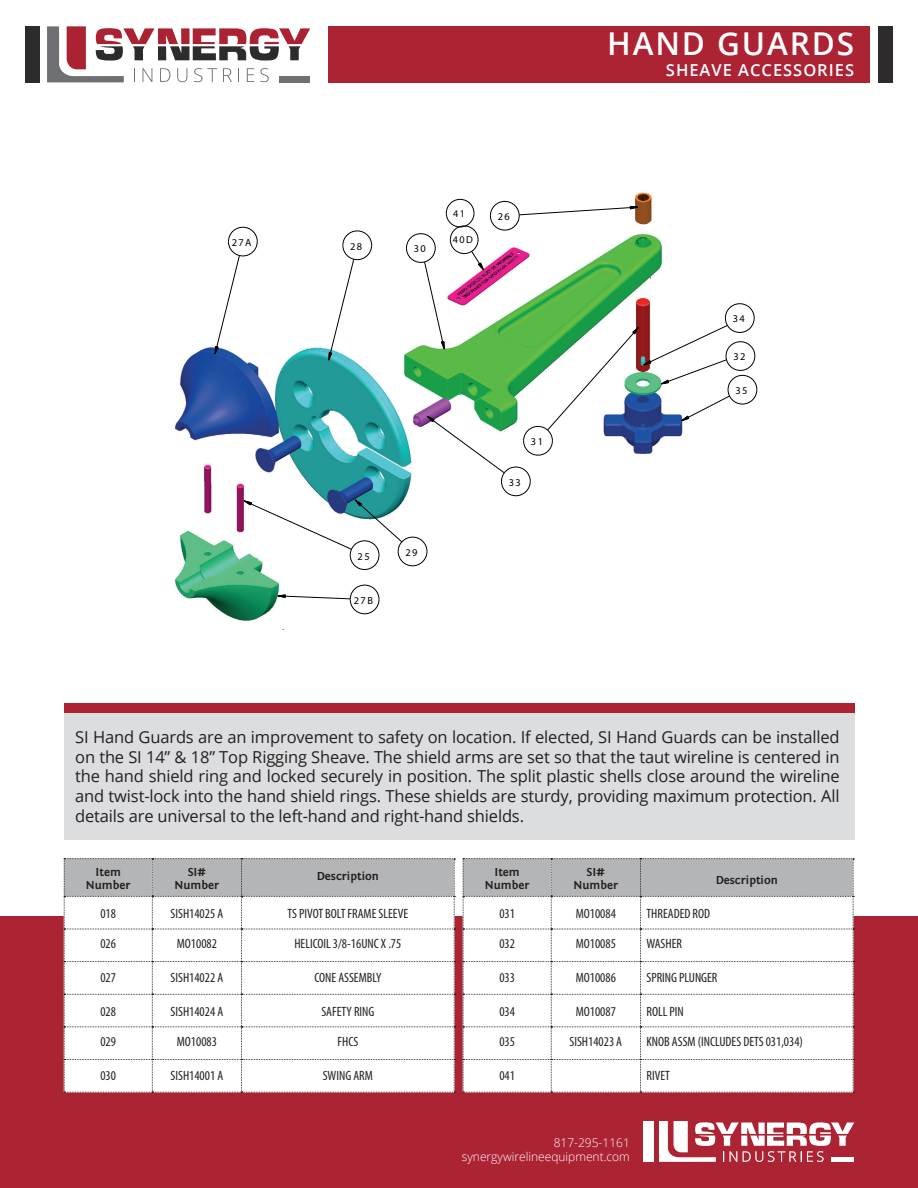
<style>
.page{position:relative;width:918px;height:1188px;background:#fff}
.page>*{position:absolute;margin:0;border:0;box-sizing:border-box;transform-origin:0 0}
.Car_name{font:600 31.5px "Open Sans";letter-spacing:.06em;color:#fff}
.Normal_text{font:16.5px/19.8px "Open Sans";letter-spacing:-.01em;color:#231f20;text-align:justify}
.Car_name-2{font:600 16.5px "Open Sans";letter-spacing:.06em;color:#fff}
.Table_Data_Style_1{font:condensed 13.5px "Myriad Pro";color:#231f20}
.Table_Header_Style_1{font:700 12px "Fontin Sans";color:#231f20}
.t1{font:300 12px "Open Sans";color:#fff}
.t2{font:10.35px "Myriad Pro";letter-spacing:.14em;color:#000001}
.t3{font:10.2px "Myriad Pro";color:#000001}
</style>
<div class="page">
<div style="left:879px;top:26px;width:14px;height:56px;background:#2e2b2c"></div>
<div style="left:329px;top:26px;width:541px;height:57px;background:#ac2334"></div>
<div style="left:0;top:916px;width:918px;height:272px;background:#ac2334"></div>
<img style="left:174px;top:192px;width:478px;height:438px">
<svg style="left:275px;top:585px;width:104px;height:29px"></svg>
<svg style="left:214px;top:199px;width:543px;height:371px"></svg>
<div style="left:64px;top:713px;width:790px;height:127px;background:#dcdddf"></div>
<div style="left:64px;top:703px;width:790px;height:10px;background:#ac2334"></div>
<div style="left:25px;top:26px;width:15px;height:56px;background:#2e2b2c"></div>
<svg style="left:47px;top:26px;width:263px;height:56px"></svg>
<div style="left:643px;top:1121px;width:11px;height:41px;background:#fff"></div>
<svg style="left:659px;top:1121px;width:195px;height:41px"></svg>
<svg style="left:64px;top:858px;width:391px;height:235px;background:#eee"></svg>
<svg style="left:463px;top:858px;width:391px;height:235px;background:#eee"></svg>
<p class="t2" style="left:232px;top:236px;width:21px">27A</p>
<p class="t2" style="left:350px;top:240px;width:14px">28</p>
<p class="t2" style="left:414px;top:243px;width:14px">30</p>
<p class="t3" style="left:453px;top:207px;width:13px">41</p>
<p class="t3" style="left:453px;top:234px;width:22px">40D</p>
<p class="t2" style="left:498px;top:210px;width:14px">26</p>
<p class="t2" style="left:358px;top:550px;width:14px">25</p>
<p class="t2" style="left:354px;top:594px;width:21px">27B</p>
<p class="t2" style="left:406px;top:546px;width:14px">29</p>
<p class="t2" style="left:531px;top:435px;width:14px">31</p>
<p class="t2" style="left:509px;top:476px;width:14px">33</p>
<p class="Car_name" style="left:607px;top:22px;width:248px">HAND GUARDS</p>
<p class="Car_name-2" style="left:666px;top:59px;width:190px">SHEAVE ACCESSORIES</p>
<p class="t2" style="left:733px;top:313px;width:14px">34</p>
<p class="t2" style="left:733px;top:351px;width:14px">32</p>
<p class="t2" style="left:735px;top:384px;width:14px">35</p>
<p class="Normal_text" style="left:75px;top:727px;width:766px">SI Hand Guards are an improvement to safety on location. If elected, SI Hand Guards can be installed on the SI 14” &amp; 18” Top Rigging Sheave. The shield arms are set so that the taut wireline is centered in the hand shield ring and locked securely in position. The split plastic shells close around the wireline and twist-lock into the hand shield rings. These shields are sturdy, providing maximum protection. All details are universal to the left-hand and right-hand shields.</p>
<p class="Table_Header_Style_1" style="left:96px;top:865px;width:27px">Item</p>
<p class="Table_Header_Style_1" style="left:86px;top:878px;width:46px">Number</p>
<p class="Table_Header_Style_1" style="left:188px;top:865px;width:20px">SI#</p>
<p class="Table_Header_Style_1" style="left:175px;top:878px;width:46px">Number</p>
<p class="Table_Header_Style_1" style="left:317px;top:870px;width:64px">Description</p>
<p class="Table_Header_Style_1" style="left:494px;top:865px;width:27px">Item</p>
<p class="Table_Header_Style_1" style="left:485px;top:878px;width:46px">Number</p>
<p class="Table_Header_Style_1" style="left:587px;top:865px;width:20px">SI#</p>
<p class="Table_Header_Style_1" style="left:574px;top:878px;width:46px">Number</p>
<p class="Table_Header_Style_1" style="left:716px;top:874px;width:64px">Description</p>
<p class="Table_Data_Style_1" style="left:100px;top:906px;width:17px">018</p>
<p class="Table_Data_Style_1" style="left:171px;top:906px;width:54px">SISH14025 A</p>
<p class="Table_Data_Style_1" style="left:287px;top:906px;width:122px">TS PIVOT BOLT FRAME SLEEVE</p>
<p class="Table_Data_Style_1" style="left:100px;top:936px;width:17px">026</p>
<p class="Table_Data_Style_1" style="left:177px;top:936px;width:42px">MO10082</p>
<p class="Table_Data_Style_1" style="left:294px;top:936px;width:109px">HELICOIL 3/8-16UNC X .75</p>
<p class="Table_Data_Style_1" style="left:100px;top:970px;width:17px">027</p>
<p class="Table_Data_Style_1" style="left:171px;top:970px;width:54px">SISH14022 A</p>
<p class="Table_Data_Style_1" style="left:314px;top:970px;width:69px">CONE ASSEMBLY</p>
<p class="Table_Data_Style_1" style="left:100px;top:1004px;width:17px">028</p>
<p class="Table_Data_Style_1" style="left:171px;top:1004px;width:54px">SISH14024 A</p>
<p class="Table_Data_Style_1" style="left:321px;top:1004px;width:55px">SAFETY RING</p>
<p class="Table_Data_Style_1" style="left:100px;top:1033px;width:17px">029</p>
<p class="Table_Data_Style_1" style="left:177px;top:1033px;width:42px">MO10083</p>
<p class="Table_Data_Style_1" style="left:337px;top:1033px;width:22px">FHCS</p>
<p class="Table_Data_Style_1" style="left:100px;top:1067px;width:17px">030</p>
<p class="Table_Data_Style_1" style="left:171px;top:1067px;width:54px">SISH14001 A</p>
<p class="Table_Data_Style_1" style="left:323px;top:1067px;width:52px">SWING ARM</p>
<p class="Table_Data_Style_1" style="left:499px;top:906px;width:17px">031</p>
<p class="Table_Data_Style_1" style="left:576px;top:906px;width:42px">MO10084</p>
<p class="Table_Data_Style_1" style="left:647px;top:906px;width:65px">THREADED ROD</p>
<p class="Table_Data_Style_1" style="left:499px;top:936px;width:17px">032</p>
<p class="Table_Data_Style_1" style="left:576px;top:936px;width:42px">MO10085</p>
<p class="Table_Data_Style_1" style="left:647px;top:936px;width:37px">WASHER</p>
<p class="Table_Data_Style_1" style="left:499px;top:970px;width:17px">033</p>
<p class="Table_Data_Style_1" style="left:576px;top:970px;width:42px">MO10086</p>
<p class="Table_Data_Style_1" style="left:647px;top:970px;width:72px">SPRING PLUNGER</p>
<p class="Table_Data_Style_1" style="left:499px;top:1004px;width:17px">034</p>
<p class="Table_Data_Style_1" style="left:576px;top:1004px;width:42px">MO10087</p>
<p class="Table_Data_Style_1" style="left:647px;top:1004px;width:39px">ROLL PIN</p>
<p class="Table_Data_Style_1" style="left:499px;top:1033px;width:17px">035</p>
<p class="Table_Data_Style_1" style="left:570px;top:1033px;width:54px">SISH14023 A</p>
<p class="Table_Data_Style_1" style="left:647px;top:1033px;width:158px">KNOB ASSM (INCLUDES DETS 031,034)</p>
<p class="Table_Data_Style_1" style="left:499px;top:1067px;width:17px">041</p>
<p class="Table_Data_Style_1" style="left:647px;top:1067px;width:25px">RIVET</p>
<p class="t1" style="left:554px;top:1134px;width:78px">817-295-1161</p>
<p class="t1" style="left:462px;top:1149px;width:170px">synergywirelineequipment.com</p>
</div>
